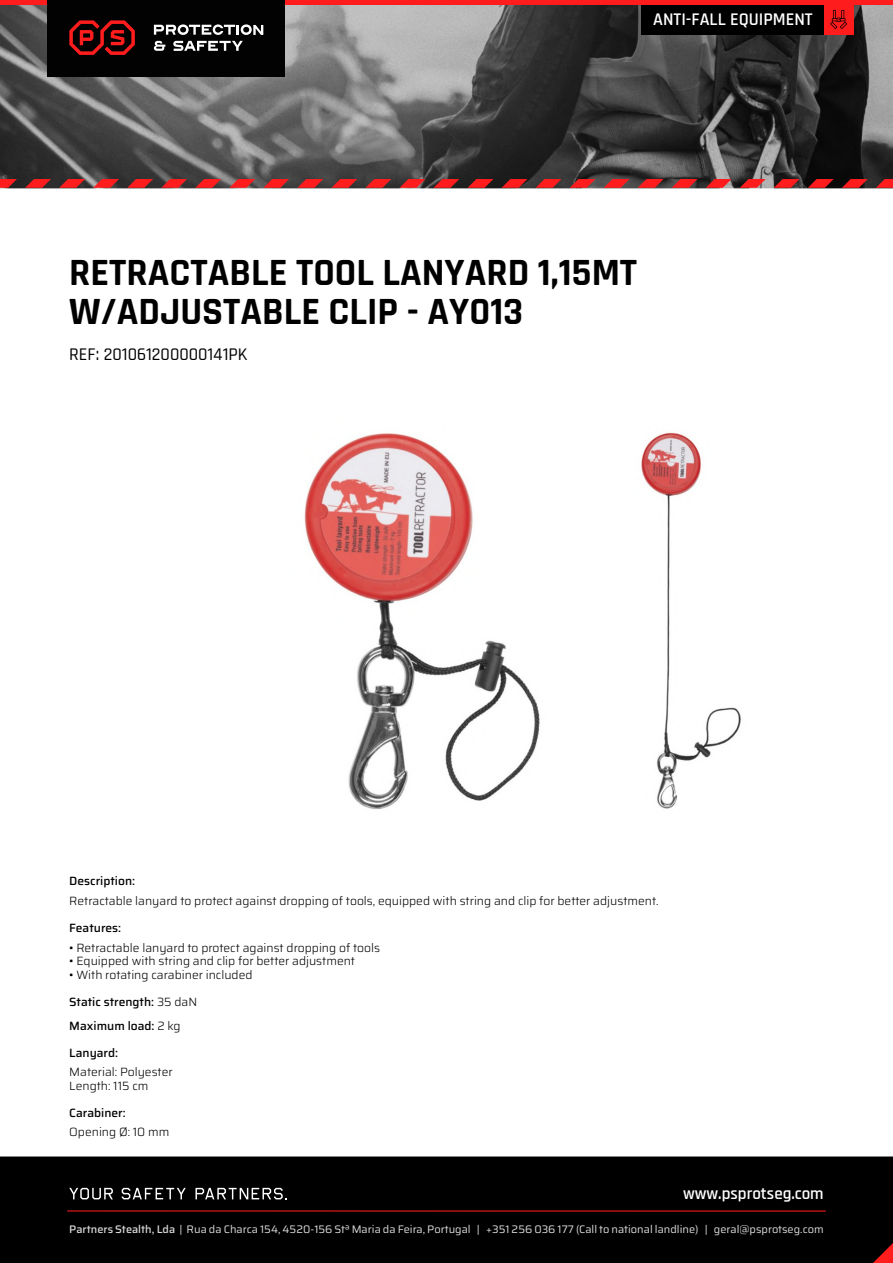
<style>
.page{position:relative;width:893px;height:1263px;background:#fff}
.page>*{position:absolute;margin:0;border:0;box-sizing:border-box;transform-origin:0 0}
.t1{font:700 39px/39px "Rajdhani";color:#000}
.t2{font:500 18px "Rajdhani";color:#000}
.t3{font:600 18px "Rajdhani";color:#fff}
.t4{font:600 16.95px "Rajdhani";color:#fff}
.t5{font:300 12px/13.5px "Saira";color:#000}
.t6{font:500 12px/24px "Saira";color:#000}
.t7{font:10.95px "Saira";color:#dadada}
.s1{font-weight:300}
.s2{font-weight:500}
</style>
<div class="page">
<img style="left:0;top:5px;width:893px;height:183px">
<div style="left:0;top:1156px;width:893px;height:107px;background:#000"></div>
<svg style="left:69px;top:1188px;width:44px;height:11px"></svg>
<svg style="left:122px;top:1188px;width:64px;height:11px"></svg>
<svg style="left:195px;top:1188px;width:92px;height:11px"></svg>
<hr style="left:67px;top:1210px;width:759px;height:1px;background:#ff1c1d">
<div style="left:0;top:0;width:893px;height:5px;background:#ff1c1d"></div>
<div style="left:47px;top:0;width:238px;height:76px;background:#020202"></div>
<svg style="left:154px;top:41px;width:11px;height:10px"></svg>
<svg style="left:154px;top:24px;width:109px;height:11px"></svg>
<svg style="left:173px;top:41px;width:70px;height:10px"></svg>
<svg style="left:69px;top:20px;width:66px;height:35px"></svg>
<div style="left:641px;top:5px;width:183px;height:29px;background:#000"></div>
<div style="left:824px;top:5px;width:29px;height:29px;background:#ff1c1d"></div>
<svg style="left:830px;top:10px;width:17px;height:19px"></svg>
<svg style="left:873px;top:1243px;width:20px;height:20px"></svg>
<svg style="left:0;top:179px;width:17px;height:9px"></svg>
<svg style="left:263px;top:179px;width:26px;height:9px"></svg>
<svg style="left:536px;top:179px;width:25px;height:9px"></svg>
<svg style="left:740px;top:179px;width:26px;height:9px"></svg>
<svg style="left:127px;top:179px;width:26px;height:9px"></svg>
<svg style="left:399px;top:179px;width:26px;height:9px"></svg>
<svg style="left:672px;top:179px;width:26px;height:9px"></svg>
<svg style="left:876px;top:179px;width:17px;height:9px"></svg>
<svg style="left:59px;top:179px;width:26px;height:9px"></svg>
<svg style="left:331px;top:179px;width:26px;height:9px"></svg>
<svg style="left:604px;top:179px;width:25px;height:9px"></svg>
<svg style="left:808px;top:179px;width:26px;height:9px"></svg>
<svg style="left:195px;top:179px;width:26px;height:9px"></svg>
<svg style="left:468px;top:179px;width:25px;height:9px"></svg>
<svg style="left:25px;top:179px;width:26px;height:9px"></svg>
<svg style="left:297px;top:179px;width:26px;height:9px"></svg>
<svg style="left:570px;top:179px;width:25px;height:9px"></svg>
<svg style="left:774px;top:179px;width:26px;height:9px"></svg>
<svg style="left:161px;top:179px;width:26px;height:9px"></svg>
<svg style="left:434px;top:179px;width:25px;height:9px"></svg>
<svg style="left:706px;top:179px;width:26px;height:9px"></svg>
<svg style="left:93px;top:179px;width:26px;height:9px"></svg>
<svg style="left:365px;top:179px;width:26px;height:9px"></svg>
<svg style="left:638px;top:179px;width:25px;height:9px"></svg>
<svg style="left:842px;top:179px;width:26px;height:9px"></svg>
<svg style="left:229px;top:179px;width:26px;height:9px"></svg>
<svg style="left:502px;top:179px;width:25px;height:9px"></svg>
<img style="left:304px;top:433px;width:236px;height:377px">
<img style="left:641px;top:432px;width:100px;height:377px">
<h2 class="t3" style="left:653px;top:8px;width:161px">ANTI-FALL EQUIPMENT</h2>
<h1 class="t1" style="left:69px;top:254px;width:569px">RETRACTABLE TOOL LANYARD 1,15MT<br>W/ADJUSTABLE CLIP - AY013</h1>
<h2 class="t2" style="left:69px;top:343px;width:180px">REF: 201061200000141PK</h2>
<p class="t6" style="left:69px;top:869px;width:67px">Description:</p>
<p class="t5" style="left:69px;top:894px;width:591px">Retractable lanyard to protect against dropping of tools, equipped with string and clip for better adjustment.</p>
<p class="t6" style="left:69px;top:916px;width:53px">Features:</p>
<p class="t5" style="left:69px;top:940px;width:312px">• Retractable lanyard to protect against dropping of tools</p>
<p class="t5" style="left:69px;top:954px;width:287px">• Equipped with string and clip for better adjustment</p>
<p class="t5" style="left:69px;top:967px;width:185px">• With rotating carabiner included</p>
<p class="t6" style="left:69px;top:989px;width:129px">Static strength: <span class="s1">35 daN<br></span>Maximum load: <span class="s1">2 kg</span></p>
<p class="t6" style="left:69px;top:1040px;width:50px">Lanyard:</p>
<p class="t5" style="left:69px;top:1065px;width:105px">Material: Polyester<br>Length: 115 cm</p>
<p class="t6" style="left:69px;top:1100px;width:58px">Carabiner:</p>
<p class="t5" style="left:69px;top:1125px;width:102px">Opening Ø: 10 mm</p>
<h3 class="t4" style="left:683px;top:1183px;width:142px">www.psprotseg.com</h3>
<p class="t7" style="left:69px;top:1221px;width:756px"><span class="s2">Partners Stealth, Lda</span> | Rua da Charca 154, 4520-156 Stª Maria da Feira, Portugal | +351 256 036 177 (Call to national landline) | geral@psprotseg.com</p>
</div>
